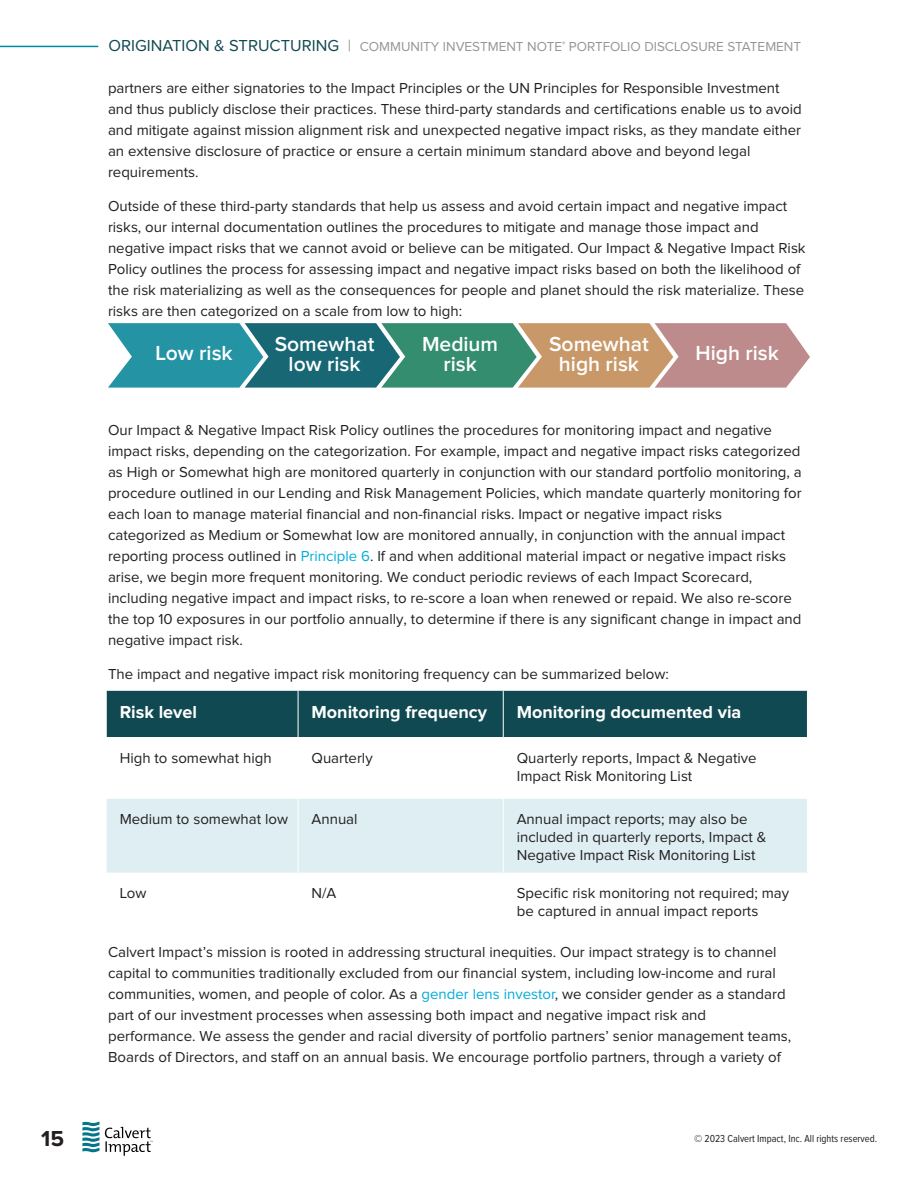
<style>
.page{position:relative;width:918px;height:1188px;background:#fff}
.page>*{position:absolute;margin:0;border:0;box-sizing:border-box;transform-origin:0 0}
.t1{font:700 22.5px "Proxima Nova";color:#231f20}
.t2{font:600 21px/19.5px "Proxima Nova";color:#fff;text-align:center}
.Body{font:700 18px "Proxima Nova";color:#fff}
.Body-2{font:15px/21px "Proxima Nova";color:#231f20}
.Body-3{font:13.5px "Proxima Nova";color:#939598}
.t3{font:10.5px "Proxima Nova Cond";color:#231f20}
.s1{font-size:16.5px;color:#104952}
.s2{font-size:16.5px}
.s3{color:#00add9}
</style>
<div class="page">
<svg style="left:82px;top:1121px;width:71px;height:35px"></svg>
<svg style="left:108px;top:323px;width:702px;height:65px;background:#6f9188"></svg>
<div style="left:107px;top:691px;width:700px;height:46px;background:#104952"></div>
<div style="left:107px;top:799px;width:700px;height:74px;background:#deeef2"></div>
<hr style="left:298px;top:691px;width:1px;height:46px;background:#fff">
<hr style="left:298px;top:799px;width:1px;height:74px;background:#fff">
<hr style="left:503px;top:799px;width:1px;height:74px;background:#fff">
<hr style="left:503px;top:691px;width:1px;height:46px;background:#fff">
<hr style="left:0;top:46px;width:98px;height:1px;background:#008b9e">
<p class="Body-3" style="left:108px;top:41px;width:694px"><span class="s1">ORIGINATION &amp; STRUCTURING</span> <span class="s2">|</span> COMMUNITY INVESTMENT NOTE<sup>®</sup> PORTFOLIO DISCLOSURE STATEMENT</p>
<p class="Body-2" style="left:108px;top:78px;width:695px">partners are either signatories to the Impact Principles or the UN Principles for Responsible Investment and thus publicly disclose their practices. These third-party standards and certifications enable us to avoid and mitigate against mission alignment risk and unexpected negative impact risks, as they mandate either an extensive disclosure of practice or ensure a certain minimum standard above and beyond legal requirements.</p>
<p class="Body-2" style="left:108px;top:197px;width:699px">Outside of these third-party standards that help us assess and avoid certain impact and negative impact risks, our internal documentation outlines the procedures to mitigate and manage those impact and negative impact risks that we cannot avoid or believe can be mitigated. Our Impact &amp; Negative Impact Risk Policy outlines the process for assessing impact and negative impact risks based on both the likelihood of the risk materializing as well as the consequences for people and planet should the risk materialize. These risks are then categorized on a scale from low to high:</p>
<p class="t2" style="left:275px;top:335px;width:101px">Somewhat low risk</p>
<p class="t2" style="left:549px;top:335px;width:101px">Somewhat high risk</p>
<p class="t2" style="left:422px;top:335px;width:78px">Medium risk</p>
<p class="t2" style="left:156px;top:345px;width:79px">Low risk</p>
<p class="t2" style="left:696px;top:345px;width:85px">High risk</p>
<p class="Body-2" style="left:108px;top:420px;width:695px">Our Impact &amp; Negative Impact Risk Policy outlines the procedures for monitoring impact and negative impact risks, depending on the categorization. For example, impact and negative impact risks categorized as High or Somewhat high are monitored quarterly in conjunction with our standard portfolio monitoring, a procedure outlined in our Lending and Risk Management Policies, which mandate quarterly monitoring for each loan to manage material financial and non-financial risks. Impact or negative impact risks categorized as Medium or Somewhat low are monitored annually, in conjunction with the annual impact reporting process outlined in <span class="s3">Principle 6</span>. If and when additional material impact or negative impact risks arise, we begin more frequent monitoring. We conduct periodic reviews of each Impact Scorecard, including negative impact and impact risks, to re-score a loan when renewed or repaid. We also re-score the top 10 exposures in our portfolio annually, to determine if there is any significant change in impact and negative impact risk.</p>
<p class="Body-2" style="left:108px;top:664px;width:562px">The impact and negative impact risk monitoring frequency can be summarized below:</p>
<p class="Body" style="left:120px;top:704px;width:79px">Risk level</p>
<p class="Body" style="left:312px;top:704px;width:177px">Monitoring frequency</p>
<p class="Body" style="left:517px;top:704px;width:226px">Monitoring documented via</p>
<p class="Body-2" style="left:120px;top:748px;width:153px">High to somewhat high</p>
<p class="Body-2" style="left:312px;top:748px;width:63px">Quarterly</p>
<p class="Body-2" style="left:517px;top:750px;width:241px;line-height:18px">Quarterly reports, Impact &amp; Negative<br>Impact Risk Monitoring List</p>
<p class="Body-2" style="left:120px;top:809px;width:170px">Medium to somewhat low</p>
<p class="Body-2" style="left:312px;top:809px;width:47px">Annual</p>
<p class="Body-2" style="left:517px;top:810px;width:251px;line-height:18px">Annual impact reports; may also be included in quarterly reports, Impact &amp;<br>Negative Impact Risk Monitoring List</p>
<p class="Body-2" style="left:120px;top:884px;width:28px">Low</p>
<p class="Body-2" style="left:312px;top:884px;width:26px">N/A</p>
<p class="Body-2" style="left:517px;top:885px;width:274px;line-height:18px">Specific risk monitoring not required; may be captured in annual impact reports</p>
<p class="Body-2" style="left:108px;top:942px;width:685px">Calvert Impact’s mission is rooted in addressing structural inequities. Our impact strategy is to channel capital to communities traditionally excluded from our financial system, including low-income and rural communities, women, and people of color. As a <span class="s3">gender lens investor</span>, we consider gender as a standard part of our investment processes when assessing both impact and negative impact risk and performance. We assess the gender and racial diversity of portfolio partners’ senior management teams, Boards of Directors, and staff on an annual basis. We encourage portfolio partners, through a variety of</p>
<h1 class="t1" style="left:41px;top:1128px;width:24px">15</h1>
<p class="t3" style="left:694px;top:1134px;width:185px">© 2023 Calvert Impact, Inc. All rights reserved.</p>
</div>
